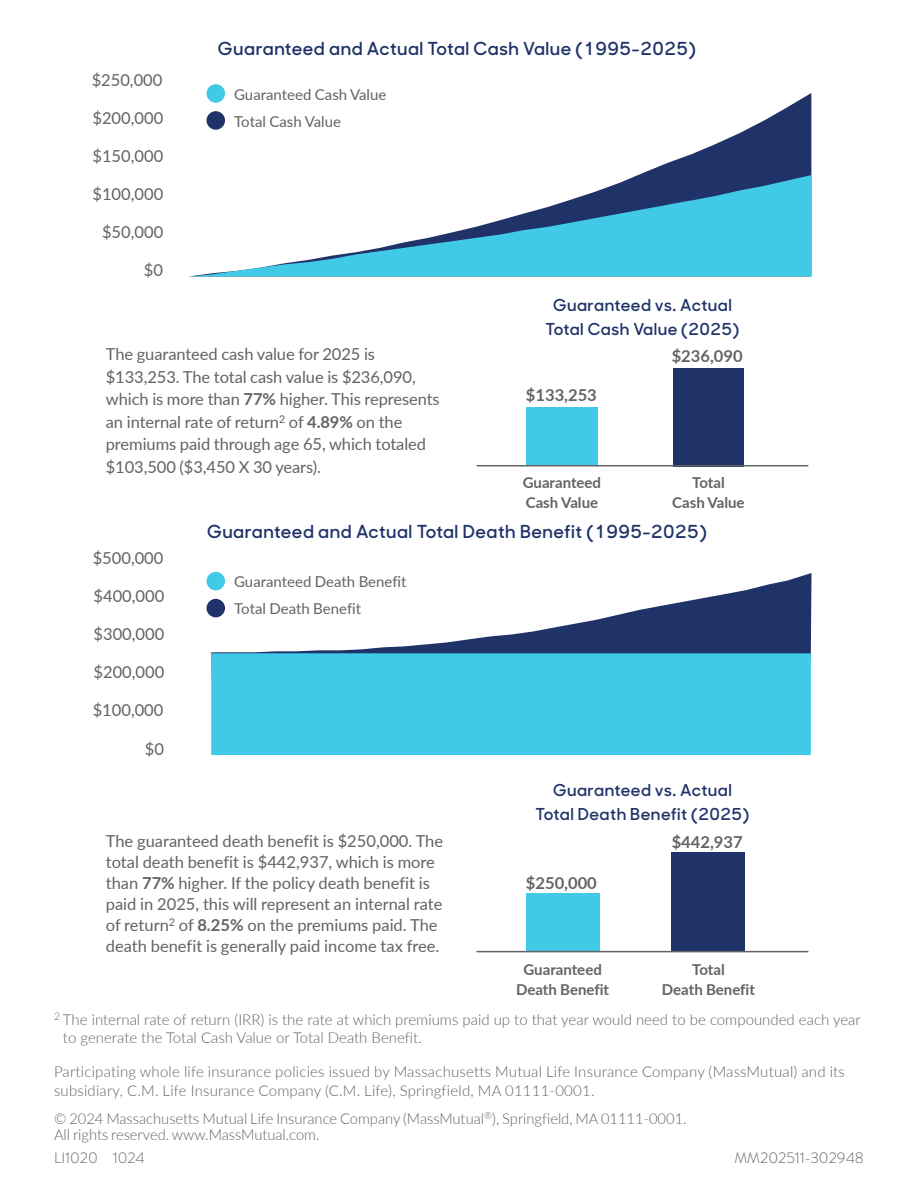
<style>
.page{position:relative;width:918px;height:1188px;background:#fff}
.page>*{position:absolute;margin:0;border:0;box-sizing:border-box;transform-origin:0 0}
.t1{font:600 18px "MM Sharp Sans";letter-spacing:.03em;color:#1f3369}
.t2{font:16.5px/22.5px "Lato";color:#636366}
.t3{font:600 16.5px/24px "MM Sharp Sans";letter-spacing:.03em;color:#1f3369;text-align:center}
.t4{font:700 16.5px "Lato";color:#636366}
.t5{font:300 15px/16.5px "Lato";color:#636366}
.t6{font:700 15px/19.5px "Lato";color:#636366;text-align:center}
.t7{font:15px/26.8px "Lato";color:#636366}
.t8{font:300 15px "MM Brandon Text";color:#636366}
.s1{font-weight:700}
</style>
<div class="page">
<div style="left:526px;top:894px;width:73px;height:57px;background:#41c9e8"></div>
<div style="left:672px;top:852px;width:73px;height:99px;background:#1f3369"></div>
<hr style="left:477px;top:951px;width:331px;height:1px;background:#636366">
<div style="left:207px;top:84px;width:18px;height:19px;background:#41c9e8;border-radius:50%"></div>
<div style="left:673px;top:368px;width:71px;height:98px;background:#1f3369"></div>
<div style="left:526px;top:408px;width:72px;height:57px;background:#41c9e8"></div>
<hr style="left:477px;top:465px;width:331px;height:1px;background:#636366">
<div style="left:207px;top:572px;width:18px;height:18px;background:#41c9e8;border-radius:50%"></div>
<div style="left:207px;top:599px;width:18px;height:18px;background:#1f3369;border-radius:50%"></div>
<svg style="left:206px;top:93px;width:605px;height:82px"></svg>
<svg style="left:192px;top:175px;width:619px;height:101px"></svg>
<svg style="left:211px;top:573px;width:601px;height:80px"></svg>
<div style="left:211px;top:653px;width:600px;height:102px;background:#41c9e8"></div>
<p class="t2" style="left:92px;top:68px;width:72px">$250,000</p>
<p class="t2" style="left:93px;top:106px;width:72px">$200,000</p>
<p class="t2" style="left:93px;top:144px;width:72px">$150,000</p>
<p class="t2" style="left:93px;top:182px;width:72px">$100,000</p>
<p class="t2" style="left:102px;top:220px;width:63px">$50,000</p>
<p class="t2" style="left:144px;top:259px;width:21px">$0</p>
<p class="t1" style="left:218px;top:35px;width:479px">Guaranteed and Actual Total Cash Value (1995-2025)</p>
<p class="t7" style="left:234px;top:80px;width:154px">Guaranteed Cash Value<br>Total Cash Value</p>
<p class="t3" style="left:546px;top:292px;width:195px">Guaranteed vs. Actual<br>Total Cash Value (2025)</p>
<p class="t2" style="left:106px;top:342px;width:335px">The guaranteed cash value for 2025 is $133,253. The total cash value is $236,090, which is more than <span class="s1">77%</span> higher. This represents an internal rate of return<sup>2</sup> of <span class="s1">4.89%</span> on the premiums paid through age 65, which totaled $103,500 ($3,450 X 30 years).</p>
<p class="t4" style="left:526px;top:383px;width:72px">$133,253</p>
<p class="t6" style="left:523px;top:472px;width:80px;text-align:left">Guaranteed<br>Cash Value</p>
<p class="t4" style="left:672px;top:344px;width:72px">$236,090</p>
<p class="t6" style="left:672px;top:472px;width:74px">Total<br>Cash Value</p>
<p class="t2" style="left:93px;top:546px;width:72px">$500,000</p>
<p class="t2" style="left:94px;top:584px;width:72px">$400,000</p>
<p class="t2" style="left:94px;top:622px;width:72px">$300,000</p>
<p class="t2" style="left:94px;top:660px;width:72px">$200,000</p>
<p class="t2" style="left:93px;top:699px;width:72px">$100,000</p>
<p class="t2" style="left:145px;top:737px;width:21px">$0</p>
<p class="t1" style="left:207px;top:518px;width:501px">Guaranteed and Actual Total Death Benefit (1995-2025)</p>
<p class="t7" style="left:234px;top:568px;width:174px">Guaranteed Death Benefit<br>Total Death Benefit</p>
<p class="t3" style="left:536px;top:777px;width:215px">Guaranteed vs. Actual<br>Total Death Benefit (2025)</p>
<p class="t2" style="left:106px;top:830px;width:339px;line-height:21px">The guaranteed death benefit is $250,000. The total death benefit is $442,937, which is more than <span class="s1">77%</span> higher. If the policy death benefit is paid in 2025, this will represent an internal rate of return<sup>2</sup> of <span class="s1">8.25%</span> on the premiums paid. The death benefit is generally paid income tax free.</p>
<p class="t4" style="left:526px;top:870px;width:72px">$250,000</p>
<p class="t6" style="left:516px;top:960px;width:95px">Guaranteed<br>Death Benefit</p>
<p class="t4" style="left:672px;top:829px;width:72px">$442,937</p>
<p class="t6" style="left:662px;top:960px;width:95px">Total<br>Death Benefit</p>
<p class="t5" style="left:63px;top:1010px;width:799px;line-height:18px;text-indent:-9px"><sup>2</sup> The internal rate of return (IRR) is the rate at which premiums paid up to that year would need to be compounded each year to generate the Total Cash Value or Total Death Benefit.</p>
<p class="t5" style="left:54px;top:1062px;width:792px;line-height:18.8px">Participating whole life insurance policies issued by Massachusetts Mutual Life Insurance Company (MassMutual) and its subsidiary, C.M. Life Insurance Company (C.M. Life), Springfield, MA 01111-0001.</p>
<p class="t5" style="left:54px;top:1109px;width:634px">© 2024 Massachusetts Mutual Life Insurance Company (MassMutual<sup>®</sup>), Springfield, MA 01111-0001.<br>All rights reserved. www.MassMutual.com.</p>
<p class="t8" style="left:54px;top:1147px;width:92px">LI1020 1024</p>
<p class="t8" style="left:734px;top:1147px;width:131px">MM202511-302948</p>
</div>
